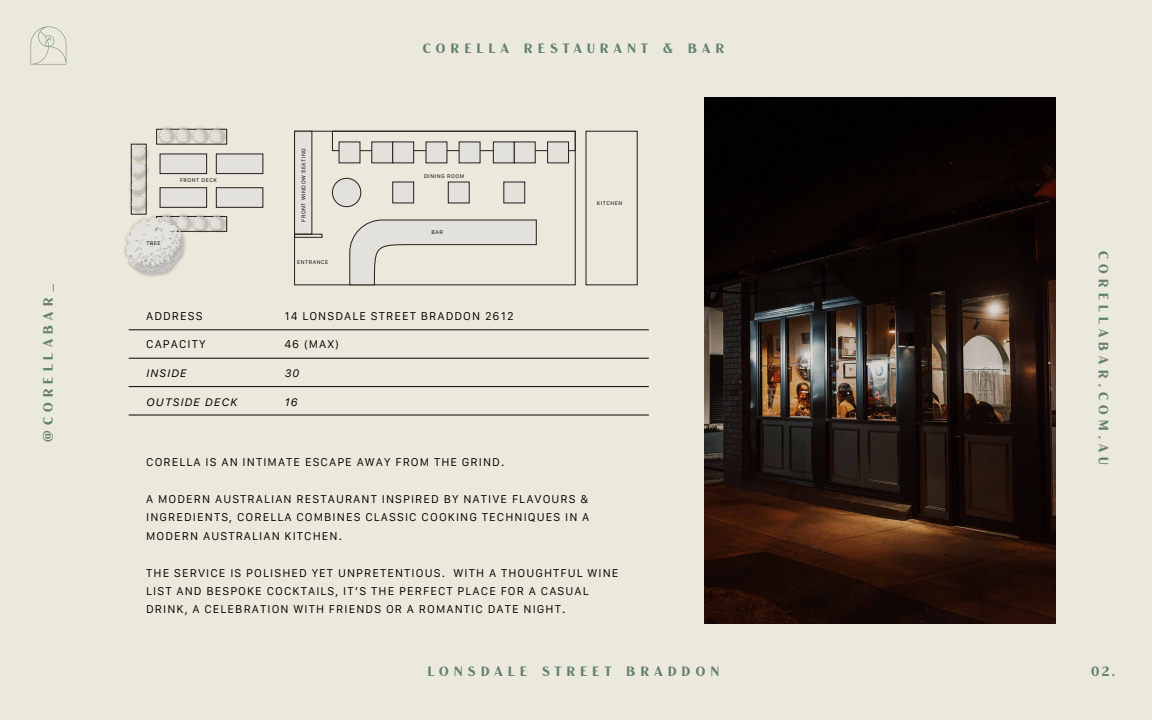
<style>
.page{position:relative;width:1152px;height:720px;background:#ebe9db}
.page>*{position:absolute;margin:0;border:0;box-sizing:border-box;transform-origin:0 0}
.t1{font:13.6px "BN Nord";letter-spacing:.4em;color:#648072}
.t2{font:10.8px/18.4px "Galvji";letter-spacing:.1em;color:#000;text-align:justify}
.t3{font:italic 10.8px "Galvji";letter-spacing:.1em;color:#000}
.t4{font:5.2px "Galvji";letter-spacing:.1em;color:#000}
</style>
<div class="page">
<svg style="left:31px;top:27px;width:35px;height:37px"></svg>
<img style="left:704px;top:97px;width:351px;height:526px">
<svg style="left:349px;top:220px;width:188px;height:65px"></svg>
<div style="left:294px;top:131px;width:18px;height:103px;background:#e2e1dc;border:1px solid #231f20"></div>
<div style="left:294px;top:234px;width:28px;height:4px;border:1px solid #231f20"></div>
<div style="left:332px;top:131px;width:243px;height:20px;border:1px solid #231f20"></div>
<div style="left:332px;top:178px;width:29px;height:29px;background:#e2e1dc;border-radius:50%"></div>
<div style="left:332px;top:178px;width:29px;height:29px;border:1px solid #231f20;border-radius:50%"></div>
<div style="left:339px;top:142px;width:21px;height:21px;background:#e2e1dc"></div>
<div style="left:372px;top:142px;width:21px;height:21px;background:#e2e1dc;border:1px solid #231f20"></div>
<div style="left:393px;top:142px;width:21px;height:21px;background:#e2e1dc"></div>
<div style="left:426px;top:142px;width:21px;height:21px;background:#e2e1dc"></div>
<div style="left:459px;top:142px;width:21px;height:21px;background:#e2e1dc"></div>
<div style="left:493px;top:142px;width:21px;height:21px;background:#e2e1dc;border:1px solid #231f20"></div>
<div style="left:514px;top:142px;width:21px;height:21px;background:#e2e1dc"></div>
<div style="left:547px;top:142px;width:22px;height:21px;background:#e2e1dc;border:1px solid #231f20"></div>
<div style="left:393px;top:182px;width:21px;height:21px;background:#e2e1dc;border:1px solid #231f20"></div>
<div style="left:448px;top:182px;width:21px;height:21px;background:#e2e1dc;border:1px solid #231f20"></div>
<div style="left:504px;top:182px;width:21px;height:21px;background:#e2e1dc;border:1px solid #231f20"></div>
<div style="left:216px;top:154px;width:47px;height:20px;background:#e2e1dc;border:1px solid #231f20"></div>
<div style="left:216px;top:187px;width:47px;height:21px;background:#e2e1dc;border:1px solid #231f20"></div>
<img style="left:224px;top:215px;width:4px;height:17px">
<img style="left:215px;top:127px;width:13px;height:18px">
<img style="left:124px;top:236px;width:39px;height:41px">
<svg style="left:126px;top:128px;width:98px;height:147px"></svg>
<hr style="left:129px;top:330px;width:520px;height:1px;background:#000">
<hr style="left:129px;top:358px;width:520px;height:1px;background:#000">
<hr style="left:129px;top:386px;width:520px;height:1px;background:#000">
<hr style="left:129px;top:415px;width:520px;height:1px;background:#000">
<p class="t1" style="left:42px;top:442px;width:160px;rotate:-90deg">@CORELLABAR_</p>
<p class="t4" style="left:180px;top:177px;width:38px">FRONT DECK</p>
<p class="t4" style="left:146px;top:240px;width:16px">TREE</p>
<p class="t4" style="left:301px;top:222px;width:75px;rotate:-90deg">FRONT WINDOW SEATING</p>
<p class="t4" style="left:297px;top:259px;width:33px">ENTRANCE</p>
<p class="t1" style="left:423px;top:42px;width:303px">CORELLA RESTAURANT &amp; BAR</p>
<p class="t4" style="left:424px;top:173px;width:42px">DINING ROOM</p>
<p class="t4" style="left:431px;top:229px;width:13px">BAR</p>
<p class="t4" style="left:597px;top:200px;width:27px">KITCHEN</p>
<p class="t2" style="left:146px;top:307px;width:58px">ADDRESS</p>
<p class="t2" style="left:284px;top:307px;width:231px">14 LONSDALE STREET BRADDON 2612</p>
<p class="t2" style="left:146px;top:336px;width:61px">CAPACITY</p>
<p class="t2" style="left:284px;top:336px;width:56px">46 (MAX)</p>
<p class="t3" style="left:146px;top:367px;width:42px">INSIDE</p>
<p class="t3" style="left:284px;top:367px;width:16px">30</p>
<p class="t3" style="left:146px;top:396px;width:93px">OUTSIDE DECK</p>
<p class="t3" style="left:284px;top:396px;width:14px">16</p>
<p class="t2" style="left:146px;top:453px;width:360px">CORELLA IS AN INTIMATE ESCAPE AWAY FROM THE GRIND.</p>
<p class="t2" style="left:146px;top:490px;width:445px">A MODERN AUSTRALIAN RESTAURANT INSPIRED BY NATIVE FLAVOURS &amp; INGREDIENTS, CORELLA COMBINES CLASSIC COOKING TECHNIQUES IN A MODERN AUSTRALIAN KITCHEN.</p>
<p class="t2" style="left:146px;top:564px;width:474px;text-align:left">THE SERVICE IS POLISHED YET UNPRETENTIOUS. WITH A THOUGHTFUL WINE<br>LIST AND BESPOKE COCKTAILS, IT’S THE PERFECT PLACE FOR A CASUAL<br>DRINK, A CELEBRATION WITH FRIENDS OR A ROMANTIC DATE NIGHT.</p>
<p class="t1" style="left:428px;top:665px;width:293px">LONSDALE STREET BRADDON</p>
<p class="t1" style="left:1110px;top:251px;width:215px;rotate:90deg">CORELLABAR.COM.AU</p>
<p class="t1" style="left:1091px;top:665px;width:25px">02.</p>
</div>
